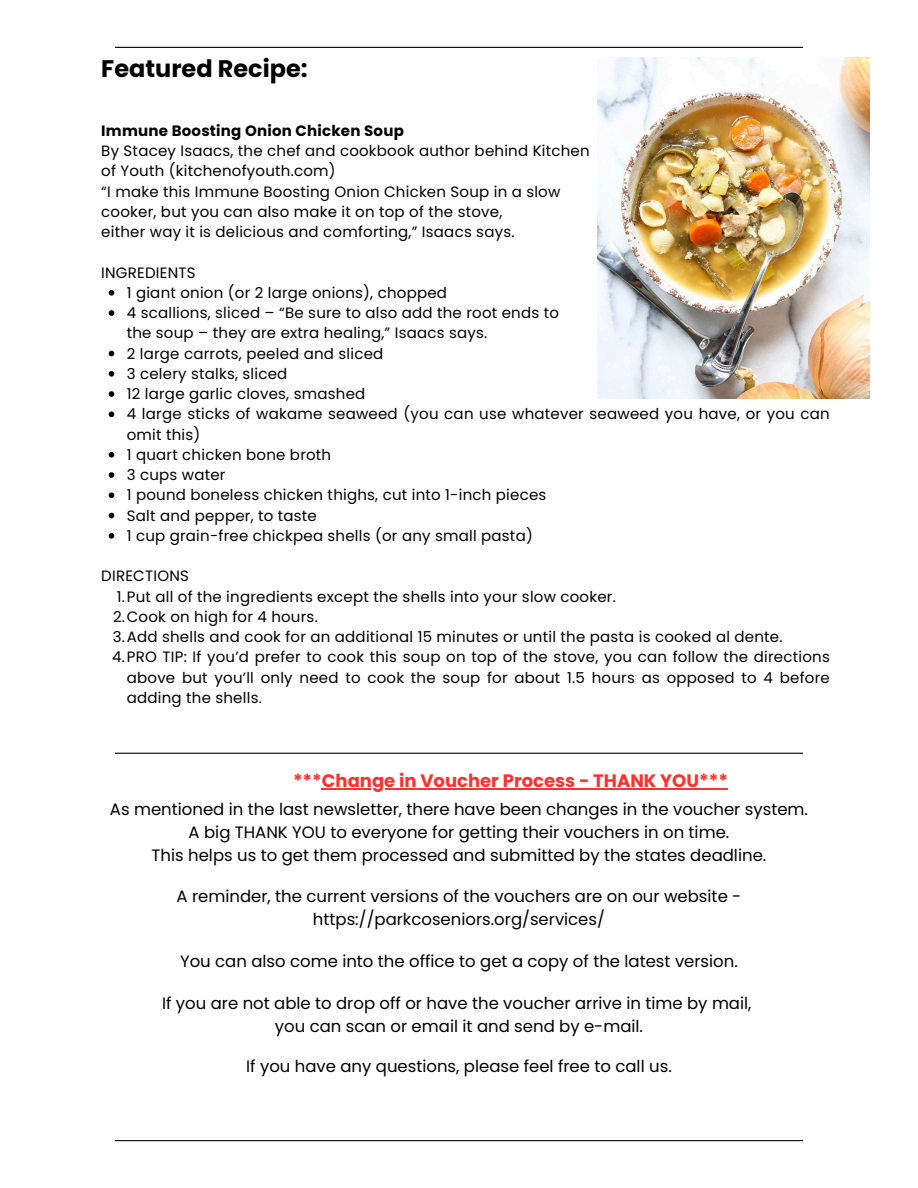
<style>
.page{position:relative;width:918px;height:1188px;background:#fff}
.page>*{position:absolute;margin:0;border:0;box-sizing:border-box;transform-origin:0 0}
.t1{font:700 24px "Poppins";color:#000}
.t2{font:700 18px "Poppins";color:#ff3131}
.t3{font:16.5px/23px "Poppins";color:#000;text-align:center}
.t4{font:15px/20.2px "Poppins";letter-spacing:.015em;color:#000}
.t5{font:700 15px "Poppins";letter-spacing:.015em;color:#000}
</style>
<div class="page">
<hr style="left:115px;top:47px;width:688px;height:1px;background:#000">
<hr style="left:115px;top:1140px;width:688px;height:1px;background:#000">
<svg style="left:109px;top:290px;width:5px;height:6px"></svg>
<svg style="left:109px;top:310px;width:5px;height:6px"></svg>
<svg style="left:109px;top:351px;width:5px;height:5px"></svg>
<svg style="left:109px;top:371px;width:5px;height:6px"></svg>
<svg style="left:109px;top:391px;width:5px;height:6px"></svg>
<svg style="left:109px;top:411px;width:5px;height:6px"></svg>
<svg style="left:109px;top:452px;width:5px;height:6px"></svg>
<svg style="left:109px;top:472px;width:5px;height:6px"></svg>
<svg style="left:109px;top:492px;width:5px;height:6px"></svg>
<svg style="left:109px;top:513px;width:5px;height:5px"></svg>
<svg style="left:109px;top:533px;width:5px;height:6px"></svg>
<hr style="left:115px;top:753px;width:688px;height:1px;background:#000">
<img style="left:598px;top:58px;width:272px;height:341px">
<hr style="left:322px;top:788px;width:406px;height:2px;background:#ff3131">
<p class="t1" style="left:101px;top:52px;width:208px">Featured Recipe:</p>
<p class="t5" style="left:101px;top:120px;width:304px">Immune Boosting Onion Chicken Soup</p>
<p class="t4" style="left:101px;top:141px;width:490px">By Stacey Isaacs, the chef and cookbook author behind Kitchen</p>
<p class="t4" style="left:101px;top:161px;width:236px">of Youth (kitchenofyouth.com)</p>
<p class="t4" style="left:101px;top:181px;width:461px">“I make this Immune Boosting Onion Chicken Soup in a slow</p>
<p class="t4" style="left:101px;top:201px;width:403px">cooker, but you can also make it on top of the stove,</p>
<p class="t4" style="left:101px;top:222px;width:415px">either way it is delicious and comforting,” Isaacs says.</p>
<p class="t4" style="left:101px;top:262px;width:96px">INGREDIENTS</p>
<p class="t4" style="left:127px;top:282px;width:322px">1 giant onion (or 2 large onions), chopped</p>
<p class="t4" style="left:127px;top:303px;width:434px">4 scallions, sliced – “Be sure to also add the root ends to</p>
<p class="t4" style="left:127px;top:323px;width:362px">the soup – they are extra healing,” Isaacs says.</p>
<p class="t4" style="left:127px;top:343px;width:258px">2 large carrots, peeled and sliced</p>
<p class="t4" style="left:127px;top:363px;width:162px">3 celery stalks, sliced</p>
<p class="t4" style="left:127px;top:384px;width:240px">12 large garlic cloves, smashed</p>
<p class="t4" style="left:127px;top:404px;width:705px">4 large sticks of wakame seaweed (you can use whatever seaweed you have, or you can omit this)</p>
<p class="t4" style="left:127px;top:444px;width:206px">1 quart chicken bone broth</p>
<p class="t4" style="left:127px;top:465px;width:100px">3 cups water</p>
<p class="t4" style="left:127px;top:485px;width:421px">1 pound boneless chicken thighs, cut into 1-inch pieces</p>
<p class="t4" style="left:127px;top:505px;width:192px">Salt and pepper, to taste</p>
<p class="t4" style="left:127px;top:525px;width:408px">1 cup grain-free chickpea shells (or any small pasta)</p>
<p class="t4" style="left:101px;top:566px;width:89px">DIRECTIONS</p>
<p class="t4" style="left:117px;top:586px;width:500px">1.Put all of the ingredients except the shells into your slow cooker.</p>
<p class="t4" style="left:113px;top:606px;width:206px">2.Cook on high for 4 hours.</p>
<p class="t4" style="left:113px;top:627px;width:671px">3.Add shells and cook for an additional 15 minutes or until the pasta is cooked al dente.</p>
<p class="t4" style="left:127px;top:647px;width:705px;text-align:justify;text-indent:-15px">4.PRO TIP: If you’d prefer to cook this soup on top of the stove, you can follow the directions above but you’ll only need to cook the soup for about 1.5 hours as opposed to 4 before adding the shells.</p>
<p class="t2" style="left:293px;top:768px;width:436px">***Change in Voucher Process - THANK YOU***</p>
<p class="t3" style="left:110px;top:797px;width:700px">As mentioned in the last newsletter, there have been changes in the voucher system.<br>A big THANK YOU to everyone for getting their vouchers in on time.</p>
<p class="t3" style="left:152px;top:843px;width:616px">This helps us to get them processed and submitted by the states deadline.</p>
<h1 class="t3" style="left:177px;top:885px;width:566px">A reminder, the current versions of the vouchers are on our website - https://parkcoseniors.org/services/</h1>
<p class="t3" style="left:180px;top:950px;width:559px">You can also come into the office to get a copy of the latest version.</p>
<p class="t3" style="left:162px;top:992px;width:591px">If you are not able to drop off or have the voucher arrive in time by mail,</p>
<p class="t3" style="left:275px;top:1015px;width:370px">you can scan or email it and send by e-mail.</p>
<p class="t3" style="left:246px;top:1054px;width:427px">If you have any questions, please feel free to call us.</p>
</div>
